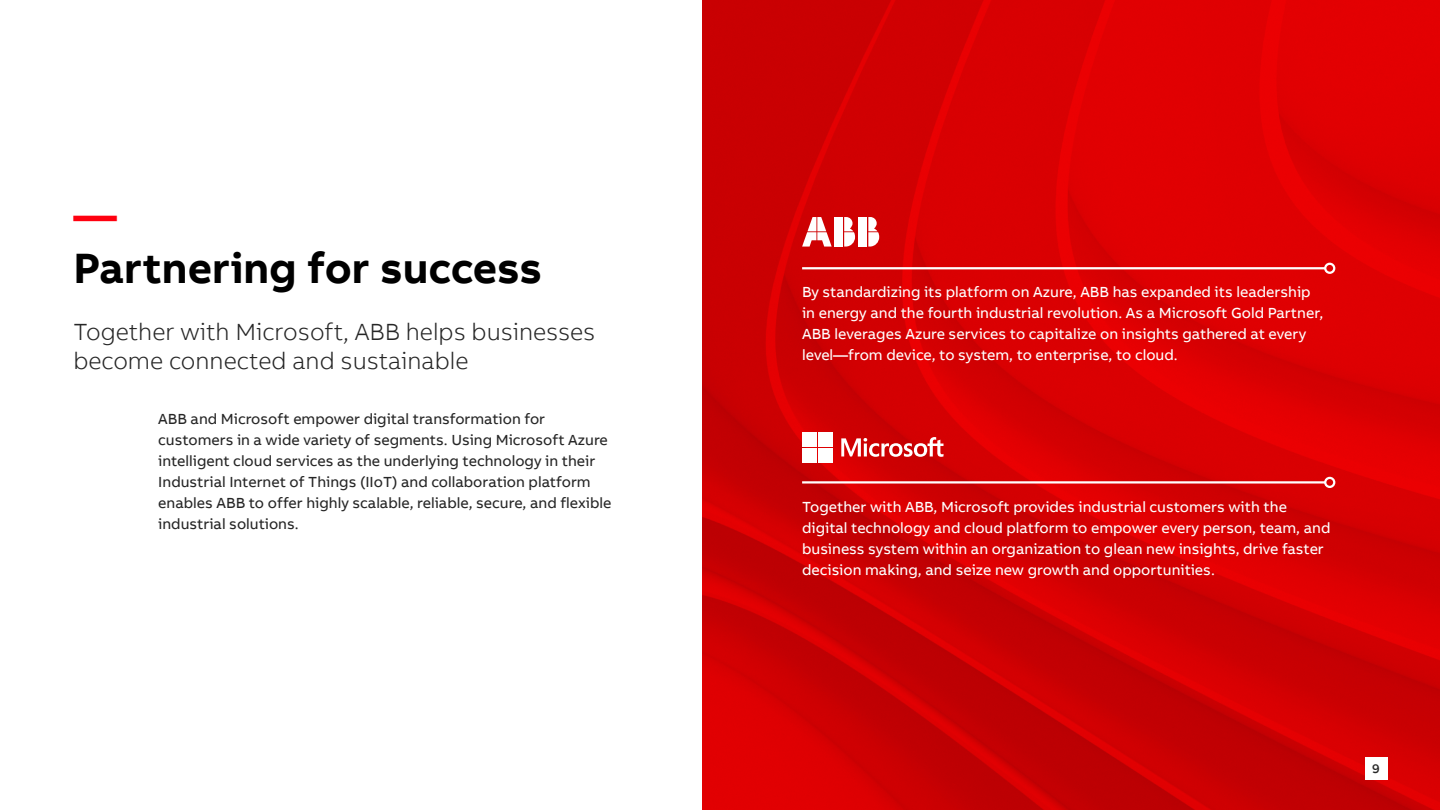
<style>
.page{position:relative;width:1440px;height:810px;background:#fff}
.page>*{position:absolute;margin:0;border:0;box-sizing:border-box;transform-origin:0 0}
.t1{font:700 43.5px "AB Bvoice Arabic";color:#000}
.t2{font:700 43.5px "AB Bvoice Arabic";color:#ff000f}
.t3{font:300 24px/28.8px "AB Bvoice Arabic";color:#262626}
.t4{font:15px/21px "AB Bvoice Arabic";color:#fff}
.t5{font:15px/21px "AB Bvoice Arabic";color:#262626}
.t6{font:500 12.75px "AB Bvoice Arabic";color:#262626}
</style>
<div class="page">
<img style="left:702px;top:0;width:738px;height:810px">
<svg style="left:802px;top:217px;width:30px;height:30px"></svg>
<svg style="left:868px;top:217px;width:11px;height:30px"></svg>
<div style="left:859px;top:217px;width:8px;height:14px;background:#fff"></div>
<div style="left:859px;top:232px;width:8px;height:15px;background:#fff"></div>
<svg style="left:844px;top:217px;width:11px;height:30px"></svg>
<div style="left:834px;top:217px;width:9px;height:14px;background:#fff"></div>
<div style="left:834px;top:232px;width:9px;height:15px;background:#fff"></div>
<svg style="left:841px;top:437px;width:103px;height:20px"></svg>
<div style="left:802px;top:432px;width:14px;height:15px;background:#fff"></div>
<div style="left:818px;top:432px;width:14px;height:15px;background:#fff"></div>
<div style="left:802px;top:448px;width:14px;height:15px;background:#fff"></div>
<div style="left:818px;top:448px;width:14px;height:15px;background:#fff"></div>
<hr style="left:802px;top:267px;width:523px;height:2px;background:#fff">
<div style="left:1324px;top:263px;width:11px;height:11px;border:2px solid #fff;border-radius:50%"></div>
<hr style="left:802px;top:481px;width:523px;height:3px;background:#fff">
<div style="left:1324px;top:477px;width:11px;height:11px;border:2px solid #fff;border-radius:50%"></div>
<div style="left:1365px;top:757px;width:23px;height:23px;background:#fff"></div>
<h1 class="t2" style="left:74px;top:190px;width:45px">—</h1>
<h1 class="t1" style="left:74px;top:242px;width:470px">Partnering for success</h1>
<h2 class="t3" style="left:74px;top:320px;width:524px">Together with Microsoft, ABB helps businesses become connected and sustainable</h2>
<p class="t5" style="left:158px;top:410px;width:455px">ABB and Microsoft empower digital transformation for customers in a wide variety of segments. Using Microsoft Azure intelligent cloud services as the underlying technology in their Industrial Internet of Things (IIoT) and collaboration platform enables ABB to offer highly scalable, reliable, secure, and flexible industrial solutions.</p>
<p class="t4" style="left:802px;top:283px;width:523px">By standardizing its platform on Azure, ABB has expanded its leadership in energy and the fourth industrial revolution. As a Microsoft Gold Partner, ABB leverages Azure services to capitalize on insights gathered at every level—from device, to system, to enterprise, to cloud.</p>
<p class="t4" style="left:802px;top:498px;width:530px">Together with ABB, Microsoft provides industrial customers with the digital technology and cloud platform to empower every person, team, and business system within an organization to glean new insights, drive faster decision making, and seize new growth and opportunities.</p>
<p class="t6" style="left:1372px;top:760px;width:9px">9</p>
</div>
